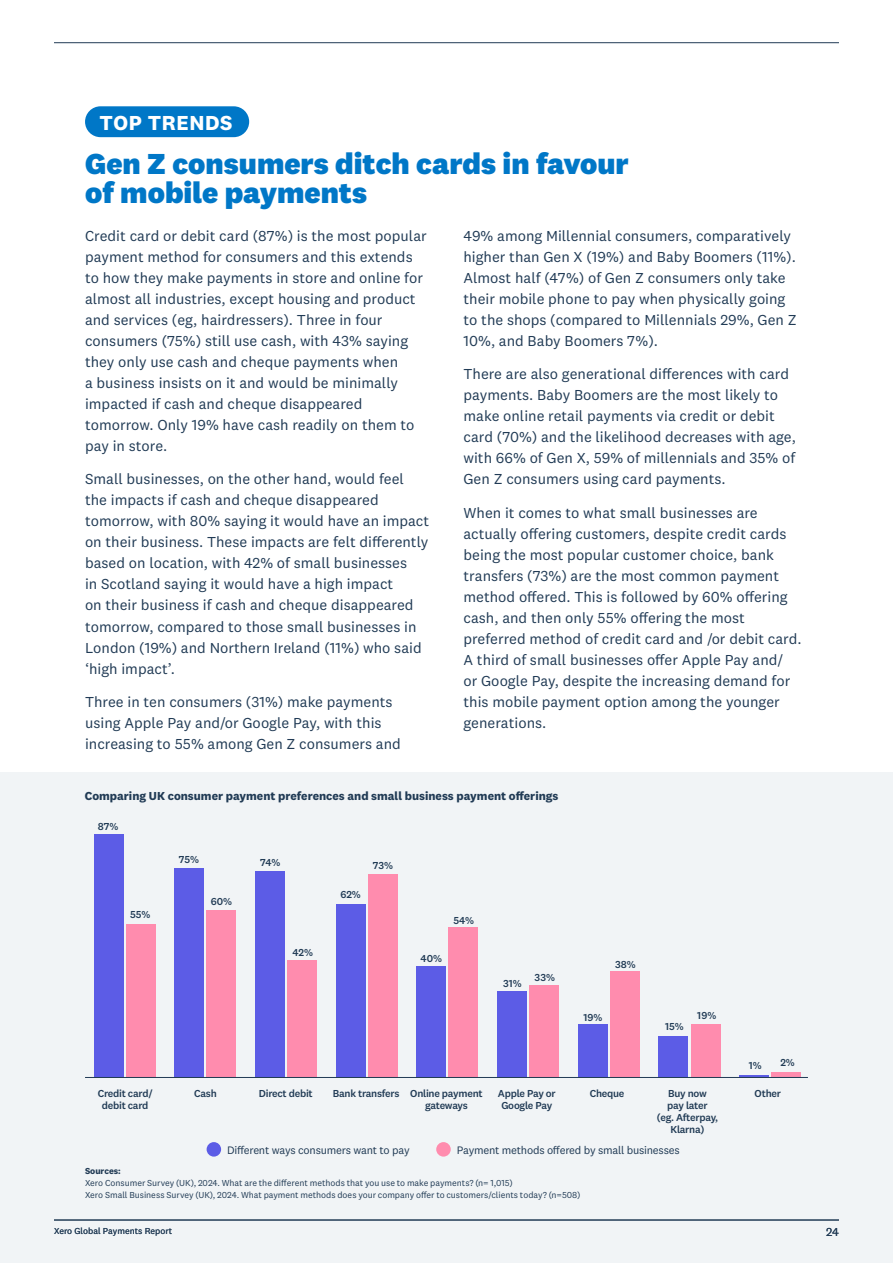
<style>
.page{position:relative;width:893px;height:1263px;background:#fff}
.page>*{position:absolute;margin:0;border:0;box-sizing:border-box;transform-origin:0 0}
.t1{font:800 30px/28.5px "National 2";color:#0077c7}
.t2{font:700 21px "National 2";letter-spacing:.03em;color:#fff}
.t3{font:15px/21px "National 2";color:#213b55}
.t4{font:700 12px "National 2";color:#213b55}
.t5{font:12px "National 2";color:#213b55}
.t6{font:11.25px "National 2";letter-spacing:-.02em;color:#213b55}
.t7{font:500 10.5px/12px "National 2";letter-spacing:-.025em;color:#213b55;text-align:center}
.t8{font:9px/12px "National 2";color:#213b55}
.t9{font:700 9px "National 2";letter-spacing:-.005em;color:#213b55}
</style>
<div class="page">
<div style="left:0;top:772px;width:893px;height:491px;background:#f1f4f6"></div>
<hr style="left:54px;top:42px;width:785px;height:1px;background:#213b55">
<hr style="left:54px;top:1220px;width:785px;height:1px;background:#213b55">
<div style="left:85px;top:106px;width:164px;height:31px;background:#0077c7;border-radius:15px"></div>
<div style="left:94px;top:835px;width:29px;height:242px;background:#5c5ce6"></div>
<div style="left:175px;top:868px;width:29px;height:209px;background:#5c5ce6"></div>
<div style="left:255px;top:871px;width:29px;height:206px;background:#5c5ce6"></div>
<div style="left:336px;top:904px;width:29px;height:173px;background:#5c5ce6"></div>
<div style="left:417px;top:966px;width:29px;height:111px;background:#5c5ce6"></div>
<div style="left:497px;top:991px;width:29px;height:86px;background:#5c5ce6"></div>
<div style="left:578px;top:1024px;width:29px;height:53px;background:#5c5ce6"></div>
<div style="left:659px;top:1036px;width:29px;height:41px;background:#5c5ce6"></div>
<hr style="left:739px;top:1075px;width:29px;height:2px;background:#5c5ce6">
<div style="left:126px;top:924px;width:29px;height:153px;background:#ff8cae"></div>
<div style="left:207px;top:910px;width:29px;height:167px;background:#ff8cae"></div>
<div style="left:288px;top:960px;width:29px;height:117px;background:#ff8cae"></div>
<div style="left:368px;top:874px;width:29px;height:203px;background:#ff8cae"></div>
<div style="left:449px;top:927px;width:29px;height:150px;background:#ff8cae"></div>
<div style="left:530px;top:985px;width:29px;height:92px;background:#ff8cae"></div>
<div style="left:610px;top:971px;width:29px;height:106px;background:#ff8cae"></div>
<div style="left:691px;top:1024px;width:29px;height:53px;background:#ff8cae"></div>
<div style="left:772px;top:1072px;width:29px;height:5px;background:#ff8cae"></div>
<div style="left:436px;top:1142px;width:15px;height:14px;background:#ff8cae;border-radius:50%"></div>
<div style="left:207px;top:1142px;width:14px;height:14px;background:#5c5ce6;border-radius:50%"></div>
<hr style="left:85px;top:1077px;width:723px;height:1px;background:#213b55">
<h2 class="t2" style="left:99px;top:110px;width:135px">TOP TRENDS</h2>
<h1 class="t1" style="left:85px;top:149px;width:545px">Gen Z consumers ditch cards in favour of mobile payments</h1>
<p class="t3" style="left:85px;top:225px;width:343px">Credit card or debit card (87%) is the most popular payment method for consumers and this extends to how they make payments in store and online for almost all industries, except housing and product and services (eg, hairdressers). Three in four consumers (75%) still use cash, with 43% saying they only use cash and cheque payments when<br>a business insists on it and would be minimally impacted if cash and cheque disappeared tomorrow. Only 19% have cash readily on them to pay in store.</p>
<p class="t3" style="left:85px;top:469px;width:346px">Small businesses, on the other hand, would feel the impacts if cash and cheque disappeared tomorrow, with 80% saying it would have an impact on their business. These impacts are felt differently based on location, with 42% of small businesses<br>in Scotland saying it would have a high impact<br>on their business if cash and cheque disappeared tomorrow, compared to those small businesses in London (19%) and Northern Ireland (11%) who said ‘high impact’.</p>
<p class="t3" style="left:85px;top:691px;width:317px">Three in ten consumers (31%) make payments using Apple Pay and/or Google Pay, with this increasing to 55% among Gen Z consumers and</p>
<p class="t3" style="left:463px;top:225px;width:335px">49% among Millennial consumers, comparatively higher than Gen X (19%) and Baby Boomers (11%).<br>Almost half (47%) of Gen Z consumers only take their mobile phone to pay when physically going to the shops (compared to Millennials 29%, Gen Z 10%, and Baby Boomers 7%).</p>
<p class="t3" style="left:463px;top:364px;width:334px">There are also generational differences with card payments. Baby Boomers are the most likely to make online retail payments via credit or debit card (70%) and the likelihood decreases with age, with 66% of Gen X, 59% of millennials and 35% of Gen Z consumers using card payments.</p>
<p class="t3" style="left:463px;top:502px;width:340px">When it comes to what small businesses are actually offering customers, despite credit cards being the most popular customer choice, bank transfers (73%) are the most common payment method offered. This is followed by 60% offering cash, and then only 55% offering the most preferred method of credit card and /or debit card.<br>A third of small businesses offer Apple Pay and/<br>or Google Pay, despite the increasing demand for this mobile payment option among the younger generations.</p>
<p class="t4" style="left:85px;top:788px;width:475px">Comparing UK consumer payment preferences and small business payment offerings</p>
<p class="t7" style="left:98px;top:820px;width:22px">87%</p>
<p class="t7" style="left:130px;top:908px;width:22px">55%</p>
<p class="t7" style="left:179px;top:853px;width:22px">75%</p>
<p class="t7" style="left:211px;top:895px;width:23px">60%</p>
<p class="t7" style="left:260px;top:856px;width:22px">74%</p>
<p class="t7" style="left:293px;top:946px;width:22px">42%</p>
<p class="t7" style="left:340px;top:888px;width:22px">62%</p>
<p class="t7" style="left:373px;top:859px;width:22px">73%</p>
<p class="t7" style="left:453px;top:914px;width:22px">54%</p>
<p class="t7" style="left:421px;top:952px;width:23px">40%</p>
<p class="t7" style="left:503px;top:977px;width:20px">31%</p>
<p class="t7" style="left:535px;top:971px;width:22px">33%</p>
<p class="t7" style="left:615px;top:958px;width:22px">38%</p>
<p class="t7" style="left:583px;top:1011px;width:20px">19%</p>
<p class="t7" style="left:665px;top:1020px;width:20px">15%</p>
<p class="t7" style="left:697px;top:1009px;width:20px">19%</p>
<p class="t7" style="left:749px;top:1060px;width:14px">1%</p>
<p class="t7" style="left:780px;top:1056px;width:16px">2%</p>
<p class="t7" style="left:98px;top:1087px;width:56px">Credit card/ debit card</p>
<p class="t7" style="left:194px;top:1087px;width:24px">Cash</p>
<p class="t7" style="left:259px;top:1087px;width:55px">Direct debit</p>
<p class="t7" style="left:425px;top:1087px;width:59px;text-align:left;text-indent:-92px">Bank transfers Online payment gateways</p>
<p class="t7" style="left:498px;top:1087px;width:59px">Apple Pay or<br>Google Pay</p>
<p class="t7" style="left:590px;top:1087px;width:36px">Cheque</p>
<p class="t7" style="left:657px;top:1087px;width:63px">Buy now<br>pay later<br>(eg. Afterpay,<br>Klarna)</p>
<p class="t7" style="left:755px;top:1087px;width:28px">Other</p>
<p class="t6" style="left:227px;top:1143px;width:184px">Different ways consumers want to pay</p>
<p class="t6" style="left:457px;top:1143px;width:224px">Payment methods offered by small businesses</p>
<p class="t9" style="left:85px;top:1166px;width:37px">Sources:</p>
<p class="t8" style="left:85px;top:1177px;width:497px">Xero Consumer Survey (UK), 2024. What are the different methods that you use to make payments? (n= 1,015)<br>Xero Small Business Survey (UK), 2024. What payment methods does your company offer to customers/clients today? (n=508)</p>
<p class="t8" style="left:54px;top:1225px;width:120px">Xero Global Payments Report</p>
<p class="t5" style="left:826px;top:1225px;width:14px">24</p>
</div>
